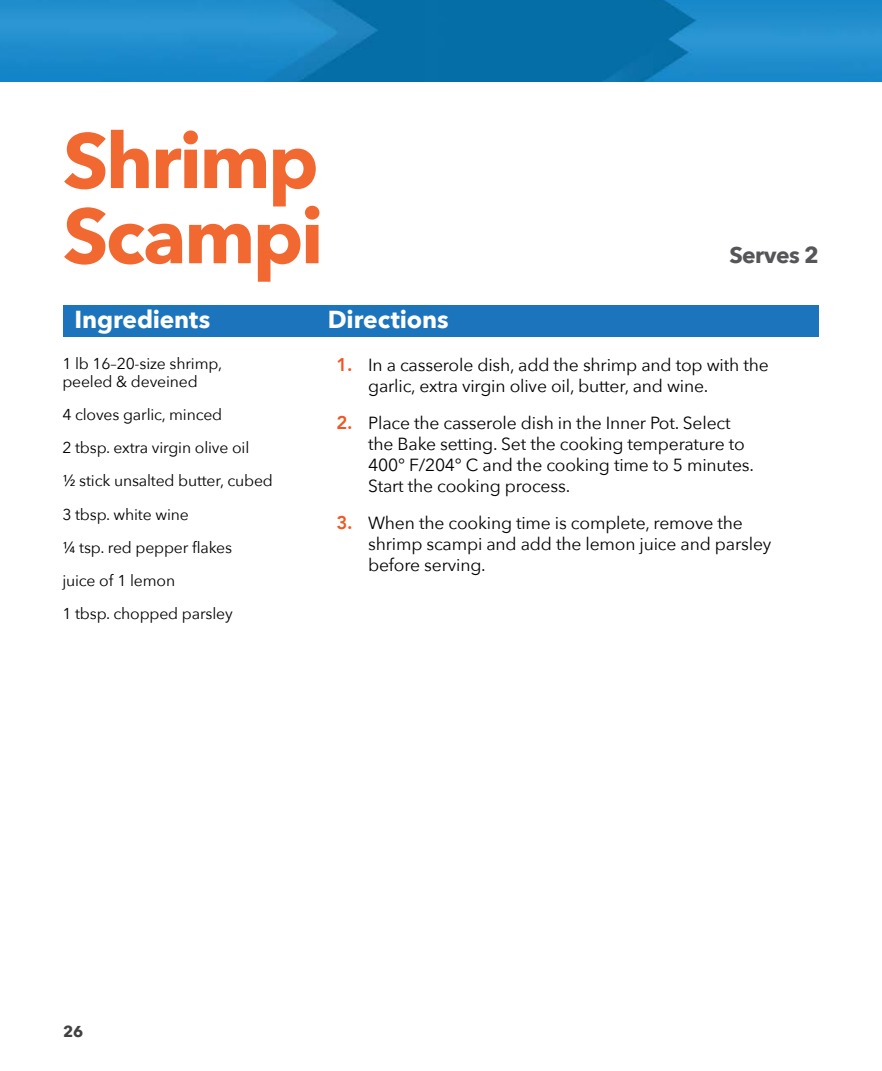
<style>
.page{position:relative;width:882px;height:1071px;background:#fff}
.page>*{position:absolute;margin:0;border:0;box-sizing:border-box;transform-origin:0 0}
.Recipe_Title{font:700 77px/75.2px "Avenir Next";letter-spacing:-.03em;color:#f26831}
.t1{font:700 24.5px "Avenir Next";letter-spacing:-.005em;color:#fff}
.Recipe_Title-2{font:700 22.75px "Avenir Next";letter-spacing:-.025em;color:#565659}
.t2{font:17.5px/21px "Avenir Next";letter-spacing:-.01em;color:#000}
.Ingredients{font:15.75px/17.5px "Avenir Next";letter-spacing:-.01em;color:#000}
.t3{font:700 15.75px "Avenir Next";color:#414042}
.s1{font-family:"Avenir";font-weight:800;font-size:18.38px;color:#f05622}
</style>
<div class="page">
<div style="left:63px;top:305px;width:756px;height:32px;background:#1c75bc"></div>
<img style="left:0;top:0;width:882px;height:82px">
<p class="Recipe_Title" style="left:63px;top:122px;width:262px">Shrimp<br>Scampi</p>
<h2 class="t1" style="left:75px;top:298px;width:137px">Ingredients</h2>
<h2 class="t1" style="left:328px;top:298px;width:122px">Directions</h2>
<p class="Recipe_Title-2" style="left:729px;top:236px;width:91px">Serves 2</p>
<p class="Ingredients" style="left:62px;top:354px;width:161px">1 lb 16–20-size shrimp, peeled &amp; deveined</p>
<p class="Ingredients" style="left:62px;top:405px;width:161px">4 cloves garlic, minced</p>
<p class="Ingredients" style="left:62px;top:438px;width:188px">2 tbsp. extra virgin olive oil</p>
<p class="Ingredients" style="left:62px;top:472px;width:212px">½ stick unsalted butter, cubed</p>
<p class="Ingredients" style="left:62px;top:505px;width:128px">3 tbsp. white wine</p>
<p class="Ingredients" style="left:62px;top:538px;width:171px">¼ tsp. red pepper flakes</p>
<p class="Ingredients" style="left:62px;top:571px;width:114px">juice of 1 lemon</p>
<p class="Ingredients" style="left:62px;top:605px;width:172px">1 tbsp. chopped parsley</p>
<p class="t2" style="left:368px;top:354px;width:402px;text-indent:-32px"><span class="s1">1.</span> In a casserole dish, add the shrimp and top with the garlic, extra virgin olive oil, butter, and wine.</p>
<p class="t2" style="left:368px;top:411px;width:387px;text-indent:-32px"><span class="s1">2.</span> Place the casserole dish in the Inner Pot. Select the Bake setting. Set the cooking temperature to 400° F/204° C and the cooking time to 5 minutes.<br>Start the cooking process.</p>
<p class="t2" style="left:368px;top:511px;width:405px;text-indent:-32px"><span class="s1">3.</span> When the cooking time is complete, remove the shrimp scampi and add the lemon juice and parsley before serving.</p>
<p class="t3" style="left:63px;top:1017px;width:22px">26</p>
</div>
